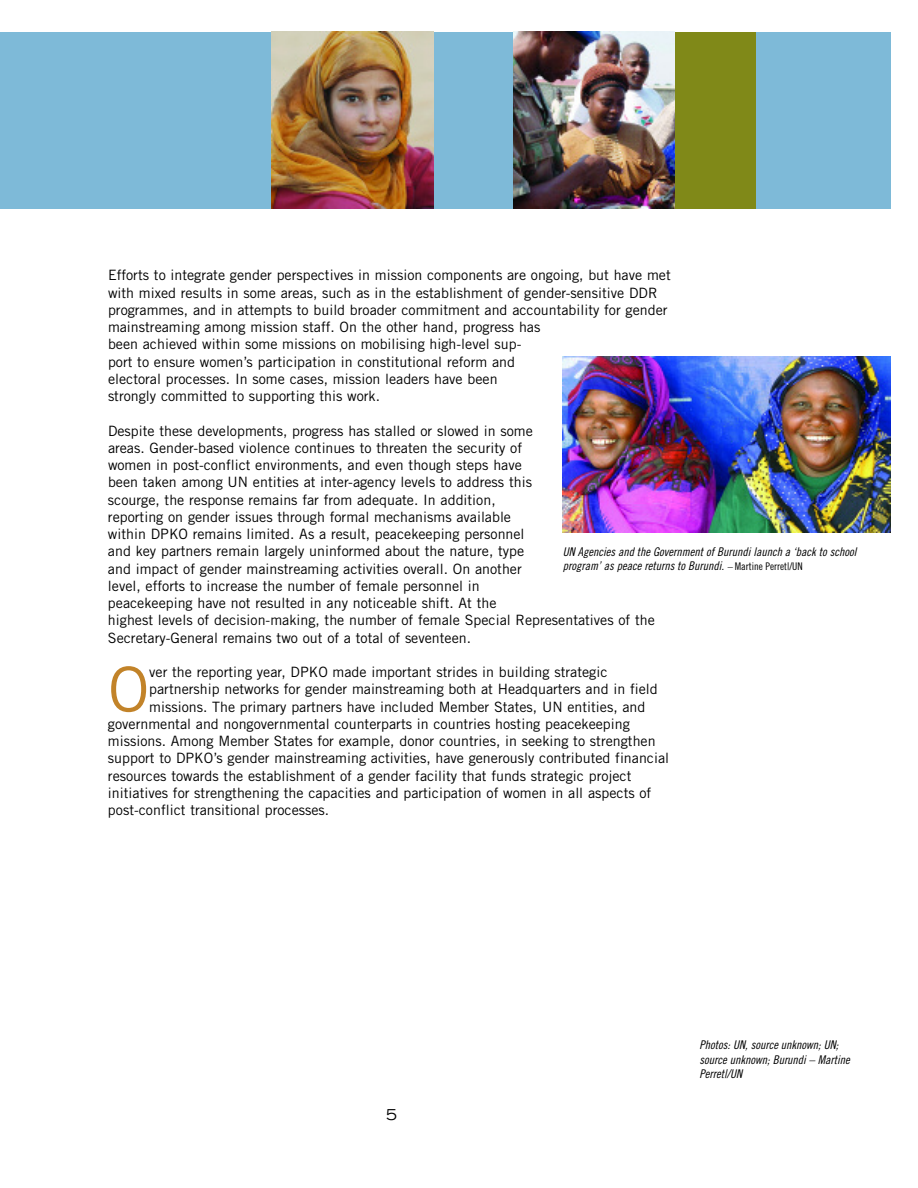
<style>
.page{position:relative;width:918px;height:1188px;background:#fff}
.page>*{position:absolute;margin:0;border:0;box-sizing:border-box;transform-origin:0 0}
.t1{font:61.95px "Trade Gothic";color:#c28329}
.t2{font:expanded 15px "Trade Gothic LH";color:#000}
.t3{font:14.25px/17.2px "Trade Gothic";color:#000}
.t4{font:12px/14.2px "Trade Gothic Cond Eighteen Obl";color:#000}
.s1{font-size:10.5px}
.s2{font-family:"Trade Gothic Cond Eighteen";font-size:10.5px}
</style>
<div class="page">
<div style="left:0;top:32px;width:891px;height:176px;background:#7ebad8"></div>
<hr style="left:0;top:32px;width:1px;height:177px;background:#7ebad8">
<img style="left:513px;top:32px;width:162px;height:176px">
<img style="left:271px;top:32px;width:162px;height:176px">
<div style="left:675px;top:32px;width:81px;height:176px;background:#808918"></div>
<img style="left:563px;top:357px;width:327px;height:175px">
<p class="t3" style="left:108px;top:268px;width:564px">Efforts to integrate gender perspectives in mission components are ongoing, but have met with mixed results in some areas, such as in the establishment of gender-sensitive DDR programmes, and in attempts to build broader commitment and accountability for gender mainstreaming among mission staff. On the other hand, progress has<br>been achieved within some missions on mobilising high-level sup-<br>port to ensure women’s participation in constitutional reform and<br>electoral processes. In some cases, mission leaders have been<br>strongly committed to supporting this work.</p>
<p class="t3" style="left:108px;top:423px;width:548px">Despite these developments, progress has stalled or slowed in some<br>areas. Gender-based violence continues to threaten the security of<br>women in post-conflict environments, and even though steps have<br>been taken among UN entities at inter-agency levels to address this<br>scourge, the response remains far from adequate. In addition,<br>reporting on gender issues through formal mechanisms available<br>within DPKO remains limited. As a result, peacekeeping personnel<br>and key partners remain largely uninformed about the nature, type<br>and impact of gender mainstreaming activities overall. On another<br>level, efforts to increase the number of female personnel in<br>peacekeeping have not resulted in any noticeable shift. At the<br>highest levels of decision-making, the number of female Special Representatives of the Secretary-General remains two out of a total of seventeen.</p>
<h1 class="t1" style="left:108px;top:667px;width:43px">O</h1>
<p class="t3" style="left:149px;top:665px;width:460px">ver the reporting year, DPKO made important strides in building strategic</p>
<p class="t4" style="left:563px;top:545px;width:295px">UN Agencies and the Government of Burundi launch a ‘back to school program’ as peace returns to Burundi. <span class="s1">–</span> <span class="s2">Martine Perret|/UN</span></p>
<p class="t3" style="left:149px;top:682px;width:510px">partnership networks for gender mainstreaming both at Headquarters and in field</p>
<p class="t3" style="left:149px;top:699px;width:498px">missions. The primary partners have included Member States, UN entities, and</p>
<p class="t3" style="left:108px;top:716px;width:523px">governmental and nongovernmental counterparts in countries hosting peacekeeping</p>
<p class="t3" style="left:108px;top:734px;width:549px">missions. Among Member States for example, donor countries, in seeking to strengthen</p>
<p class="t3" style="left:108px;top:751px;width:563px">support to DPKO’s gender mainstreaming activities, have generously contributed financial</p>
<p class="t3" style="left:108px;top:768px;width:525px">resources towards the establishment of a gender facility that funds strategic project</p>
<p class="t3" style="left:108px;top:785px;width:545px">initiatives for strengthening the capacities and participation of women in all aspects of</p>
<p class="t3" style="left:108px;top:803px;width:223px">post-conflict transitional processes.</p>
<p class="t2" style="left:386px;top:1109px;width:12px">5</p>
<p class="t4" style="left:700px;top:1039px;width:152px">Photos: UN, source unknown; UN; source unknown; Burundi – Martine<br>Perret|/UN</p>
</div>
